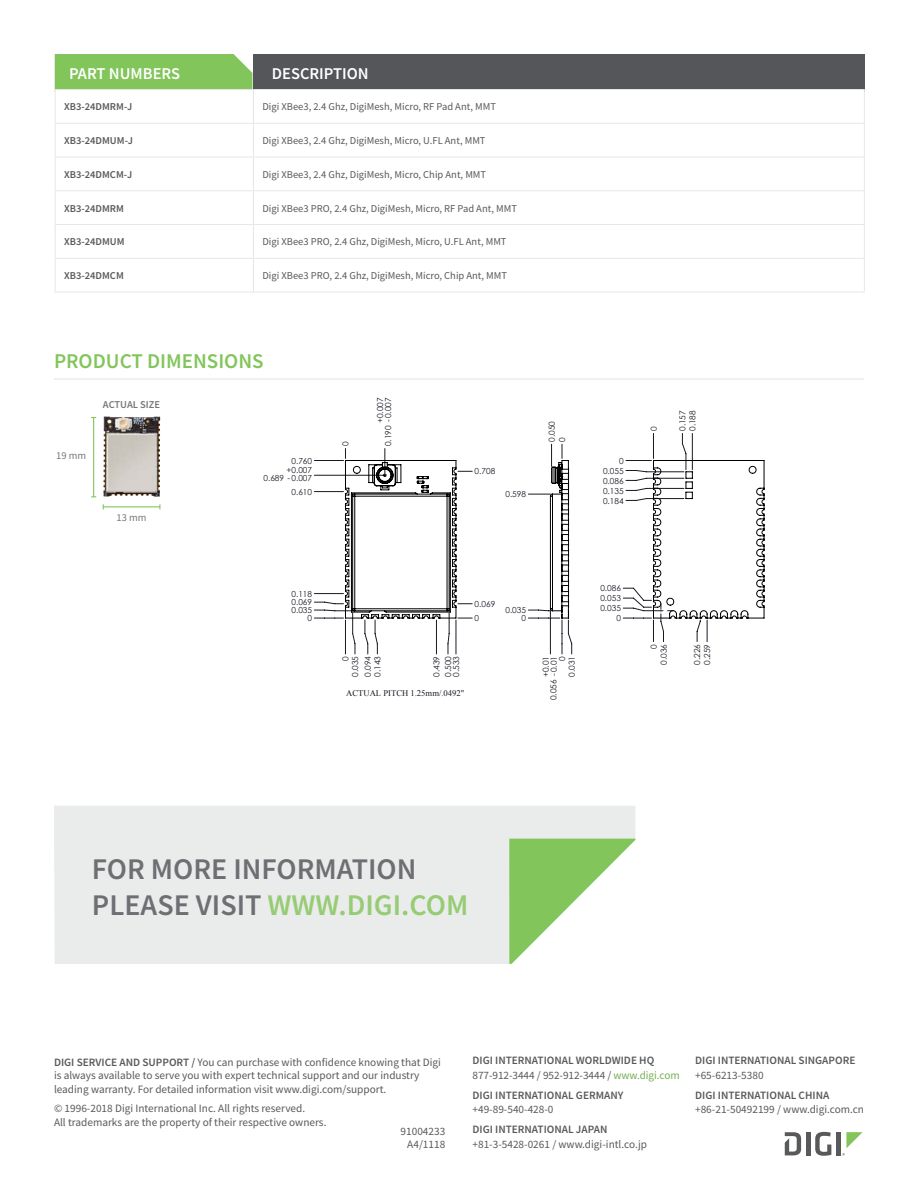
<style>
.page{position:relative;width:918px;height:1188px;background:#fff}
.page>*{position:absolute;margin:0;border:0;box-sizing:border-box;transform-origin:0 0}
.Table_-_Header{font:600 30px "Source Sans Pro";color:#95cc74}
.Table_-_Header-2{font:600 30px "Source Sans Pro";color:#6d6f73}
.t1{font:600 21px "Source Sans Pro";color:#82c55b}
.t2{font:600 16.5px "Source Sans Pro";color:#fff}
.t3{font:11.25px/13.5px "Source Sans Pro";color:#58595b}
.t4{font:600 11.25px/14.2px "Source Sans Pro";color:#58595b}
.t5{font:10.5px "Source Sans Pro";color:#58595b}
.Table_-_Body_Copy{font:600 10.5px "Source Sans Pro";color:#58595b}
.t6{font:600 10.5px "Source Sans Pro";color:#76777b}
.t7{font:10.5px "Source Sans Pro";color:#76777b}
.t8{font:8.7px "Times New Roman";color:#191924}
.t9{font:8.25px/10.1px "Century Gothic";color:#191924}
.s1{color:#6d6f73}
.s2{font-weight:600}
.s3{font-weight:400}
.s4{font-weight:400;color:#73af51}
</style>
<div class="page">
<hr style="left:806px;top:1132px;width:4px;height:23px;background:#58595b">
<svg style="left:815px;top:1132px;width:16px;height:24px"></svg>
<div style="left:836px;top:1132px;width:5px;height:23px;background:#58595b"></div>
<svg style="left:785px;top:1132px;width:16px;height:23px"></svg>
<svg style="left:842px;top:1132px;width:21px;height:24px"></svg>
<div style="left:55px;top:54px;width:197px;height:35px;background:#82c55b"></div>
<div style="left:253px;top:54px;width:612px;height:38px;background:#54565a"></div>
<svg style="left:56px;top:90px;width:808px;height:202px"></svg>
<hr style="left:55px;top:90px;width:1px;height:33px;background:#e6e7e8">
<hr style="left:55px;top:124px;width:1px;height:33px;background:#e6e7e8">
<hr style="left:253px;top:124px;width:1px;height:33px;background:#e6e7e8">
<hr style="left:55px;top:157px;width:1px;height:33px;background:#e6e7e8">
<hr style="left:253px;top:157px;width:1px;height:33px;background:#e6e7e8">
<hr style="left:55px;top:191px;width:1px;height:33px;background:#e6e7e8">
<hr style="left:253px;top:191px;width:1px;height:33px;background:#e6e7e8">
<hr style="left:55px;top:225px;width:1px;height:33px;background:#e6e7e8">
<hr style="left:253px;top:225px;width:1px;height:33px;background:#e6e7e8">
<hr style="left:55px;top:259px;width:1px;height:33px;background:#e6e7e8">
<hr style="left:253px;top:259px;width:1px;height:33px;background:#e6e7e8">
<hr style="left:55px;top:123px;width:198px;height:1px;background:#e6e7e8">
<hr style="left:253px;top:123px;width:612px;height:1px;background:#e6e7e8">
<hr style="left:864px;top:124px;width:1px;height:33px;background:#e6e7e8">
<hr style="left:55px;top:157px;width:198px;height:1px;background:#e6e7e8">
<hr style="left:253px;top:157px;width:612px;height:1px;background:#e6e7e8">
<hr style="left:864px;top:157px;width:1px;height:33px;background:#e6e7e8">
<hr style="left:55px;top:190px;width:198px;height:1px;background:#e6e7e8">
<hr style="left:253px;top:190px;width:612px;height:1px;background:#e6e7e8">
<hr style="left:864px;top:191px;width:1px;height:33px;background:#e6e7e8">
<hr style="left:55px;top:224px;width:198px;height:1px;background:#e6e7e8">
<hr style="left:253px;top:224px;width:612px;height:1px;background:#e6e7e8">
<hr style="left:864px;top:225px;width:1px;height:33px;background:#e6e7e8">
<hr style="left:253px;top:258px;width:612px;height:1px;background:#e6e7e8">
<hr style="left:864px;top:259px;width:1px;height:33px;background:#e6e7e8">
<hr style="left:253px;top:292px;width:612px;height:1px;background:#e6e7e8">
<hr style="left:55px;top:258px;width:198px;height:1px;background:#e6e7e8">
<hr style="left:55px;top:292px;width:198px;height:1px;background:#e6e7e8">
<hr style="left:55px;top:89px;width:198px;height:1px;background:#e6e7e8">
<hr style="left:253px;top:89px;width:612px;height:1px;background:#e6e7e8">
<hr style="left:253px;top:90px;width:1px;height:33px;background:#e6e7e8">
<hr style="left:864px;top:90px;width:1px;height:33px;background:#e6e7e8">
<svg style="left:345px;top:433px;width:362px;height:221px"></svg>
<svg style="left:314px;top:460px;width:159px;height:159px"></svg>
<svg style="left:528px;top:460px;width:237px;height:159px"></svg>
<hr style="left:54px;top:378px;width:810px;height:2px;background:#eaebeb">
<img style="left:103px;top:417px;width:46px;height:80px">
<hr style="left:103px;top:506px;width:57px;height:1px;background:#82c55b">
<hr style="left:93px;top:418px;width:1px;height:79px;background:#82c55b">
<div style="left:54px;top:806px;width:581px;height:158px;background:#eaebeb"></div>
<svg style="left:509px;top:839px;width:126px;height:125px"></svg>
<p class="t2" style="left:69px;top:62px;width:112px">PART NUMBERS</p>
<p class="t2" style="left:272px;top:62px;width:99px">DESCRIPTION</p>
<p class="Table_-_Body_Copy" style="left:64px;top:100px;width:70px">XB3-24DMRM-J</p>
<p class="t5" style="left:262px;top:100px;width:235px">Digi XBee3, 2.4 Ghz, DigiMesh, Micro, RF Pad Ant, MMT</p>
<p class="Table_-_Body_Copy" style="left:64px;top:134px;width:70px">XB3-24DMUM-J</p>
<p class="t5" style="left:262px;top:134px;width:225px">Digi XBee3, 2.4 Ghz, DigiMesh, Micro, U.FL Ant, MMT</p>
<p class="Table_-_Body_Copy" style="left:64px;top:167px;width:70px">XB3-24DMCM-J</p>
<p class="t5" style="left:262px;top:168px;width:225px">Digi XBee3, 2.4 Ghz, DigiMesh, Micro, Chip Ant, MMT</p>
<p class="Table_-_Body_Copy" style="left:64px;top:201px;width:61px">XB3-24DMRM</p>
<p class="t5" style="left:262px;top:201px;width:256px">Digi XBee3 PRO, 2.4 Ghz, DigiMesh, Micro, RF Pad Ant, MMT</p>
<p class="Table_-_Body_Copy" style="left:64px;top:235px;width:62px">XB3-24DMUM</p>
<p class="t5" style="left:262px;top:235px;width:246px">Digi XBee3 PRO, 2.4 Ghz, DigiMesh, Micro, U.FL Ant, MMT</p>
<p class="Table_-_Body_Copy" style="left:64px;top:269px;width:61px">XB3-24DMCM</p>
<p class="t5" style="left:262px;top:269px;width:246px">Digi XBee3 PRO, 2.4 Ghz, DigiMesh, Micro, Chip Ant, MMT</p>
<p class="t1" style="left:54px;top:347px;width:211px">PRODUCT DIMENSIONS</p>
<p class="t6" style="left:103px;top:397px;width:59px">ACTUAL SIZE</p>
<p class="t9" style="left:340px;top:446px;width:6px;rotate:-90deg">0</p>
<p class="t9" style="left:375px;top:423px;width:27px;rotate:-90deg">+0.007</p>
<p class="t9" style="left:383px;top:446px;width:50px;rotate:-90deg">0.190 -0.007</p>
<p class="t9" style="left:546px;top:442px;width:22px;rotate:-90deg">0.050<br>0</p>
<p class="t9" style="left:649px;top:431px;width:6px;rotate:-90deg">0</p>
<p class="t9" style="left:677px;top:431px;width:22px;rotate:-90deg">0.157<br>0.188</p>
<p class="t7" style="left:56px;top:449px;width:31px">19 mm</p>
<p class="t9" style="left:263px;top:452px;width:50px;line-height:17.9px;text-align:right">0.760<br>0.689 -0.007</p>
<p class="t9" style="left:286px;top:465px;width:27px">+0.007</p>
<p class="t9" style="left:291px;top:487px;width:22px">0.610</p>
<p class="t9" style="left:475px;top:466px;width:22px">0.708</p>
<p class="t9" style="left:505px;top:489px;width:22px">0.598</p>
<p class="t9" style="left:603px;top:455px;width:22px;text-align:justify;text-indent:16px">0<br>0.055<br>0.086<br>0.135<br>0.184</p>
<p class="t7" style="left:117px;top:511px;width:31px">13 mm</p>
<p class="t9" style="left:291px;top:589px;width:22px">0.118</p>
<p class="t9" style="left:291px;top:597px;width:22px">0.069</p>
<p class="t9" style="left:291px;top:605px;width:22px">0.035</p>
<p class="t9" style="left:308px;top:613px;width:6px">0</p>
<p class="t9" style="left:475px;top:599px;width:22px">0.069</p>
<p class="t9" style="left:475px;top:613px;width:6px">0</p>
<p class="t9" style="left:505px;top:605px;width:22px">0.035</p>
<p class="t9" style="left:522px;top:613px;width:6px">0</p>
<p class="t9" style="left:600px;top:583px;width:22px">0.086</p>
<p class="t9" style="left:600px;top:603px;width:22px">0.035</p>
<p class="t9" style="left:600px;top:593px;width:22px">0.053</p>
<p class="t9" style="left:616px;top:613px;width:6px">0</p>
<p class="t9" style="left:341px;top:677px;width:22px;line-height:9.6px;text-align:right;rotate:-90deg">0<br>0.035</p>
<p class="t9" style="left:363px;top:677px;width:22px;line-height:9.6px;rotate:-90deg">0.094<br>0.143</p>
<p class="t9" style="left:431px;top:677px;width:22px;line-height:11.6px;rotate:-90deg">0.439<br>0.500</p>
<p class="t9" style="left:451px;top:677px;width:22px;rotate:-90deg">0.533</p>
<p class="t8" style="left:346px;top:687px;width:120px">ACTUAL PITCH 1.25mm/.0492"</p>
<p class="t9" style="left:557px;top:661px;width:6px;rotate:-90deg">0</p>
<p class="t9" style="left:541px;top:677px;width:23px;rotate:-90deg">+0.01</p>
<p class="t9" style="left:567px;top:677px;width:22px;rotate:-90deg">0.031</p>
<p class="t9" style="left:549px;top:700px;width:46px;rotate:-90deg">0.056 -0.01</p>
<p class="t9" style="left:649px;top:665px;width:22px;text-align:right;rotate:-90deg">0<br>0.036</p>
<p class="t9" style="left:692px;top:665px;width:22px;rotate:-90deg">0.226<br>0.259</p>
<p class="Table_-_Header-2" style="left:92px;top:849px;width:326px">FOR MORE INFORMATION</p>
<p class="Table_-_Header" style="left:92px;top:885px;width:378px"><span class="s1">PLEASE VISIT</span> WWW.DIGI.COM</p>
<p class="t3" style="left:54px;top:1055px;width:388px"><span class="s2">DIGI SERVICE AND SUPPORT /</span> You can purchase with confidence knowing that Digi is always available to serve you with expert technical support and our industry leading warranty. For detailed information visit www.digi.com/support.</p>
<p class="t3" style="left:54px;top:1102px;width:274px">© 1996-2018 Digi International Inc. All rights reserved.<br>All trademarks are the property of their respective owners.</p>
<p class="t3" style="left:401px;top:1125px;width:46px">91004233</p>
<p class="t3" style="left:407px;top:1138px;width:40px">A4/1118</p>
<p class="t4" style="left:473px;top:1053px;width:209px">DIGI INTERNATIONAL WORLDWIDE HQ<br><span class="s3">877-912-3444 / 952-912-3444 /</span> <span class="s4">www.digi.com</span></p>
<p class="t4" style="left:473px;top:1088px;width:152px">DIGI INTERNATIONAL GERMANY</p>
<p class="t3" style="left:473px;top:1103px;width:83px">+49-89-540-428-0</p>
<p class="t4" style="left:473px;top:1122px;width:136px">DIGI INTERNATIONAL JAPAN</p>
<p class="t3" style="left:473px;top:1137px;width:176px">+81-3-5428-0261 / www.digi-intl.co.jp</p>
<p class="t4" style="left:695px;top:1053px;width:162px">DIGI INTERNATIONAL SINGAPORE</p>
<p class="t3" style="left:695px;top:1068px;width:70px">+65-6213-5380</p>
<p class="t4" style="left:695px;top:1088px;width:136px">DIGI INTERNATIONAL CHINA</p>
<p class="t3" style="left:695px;top:1103px;width:170px">+86-21-50492199 / www.digi.com.cn</p>
</div>
